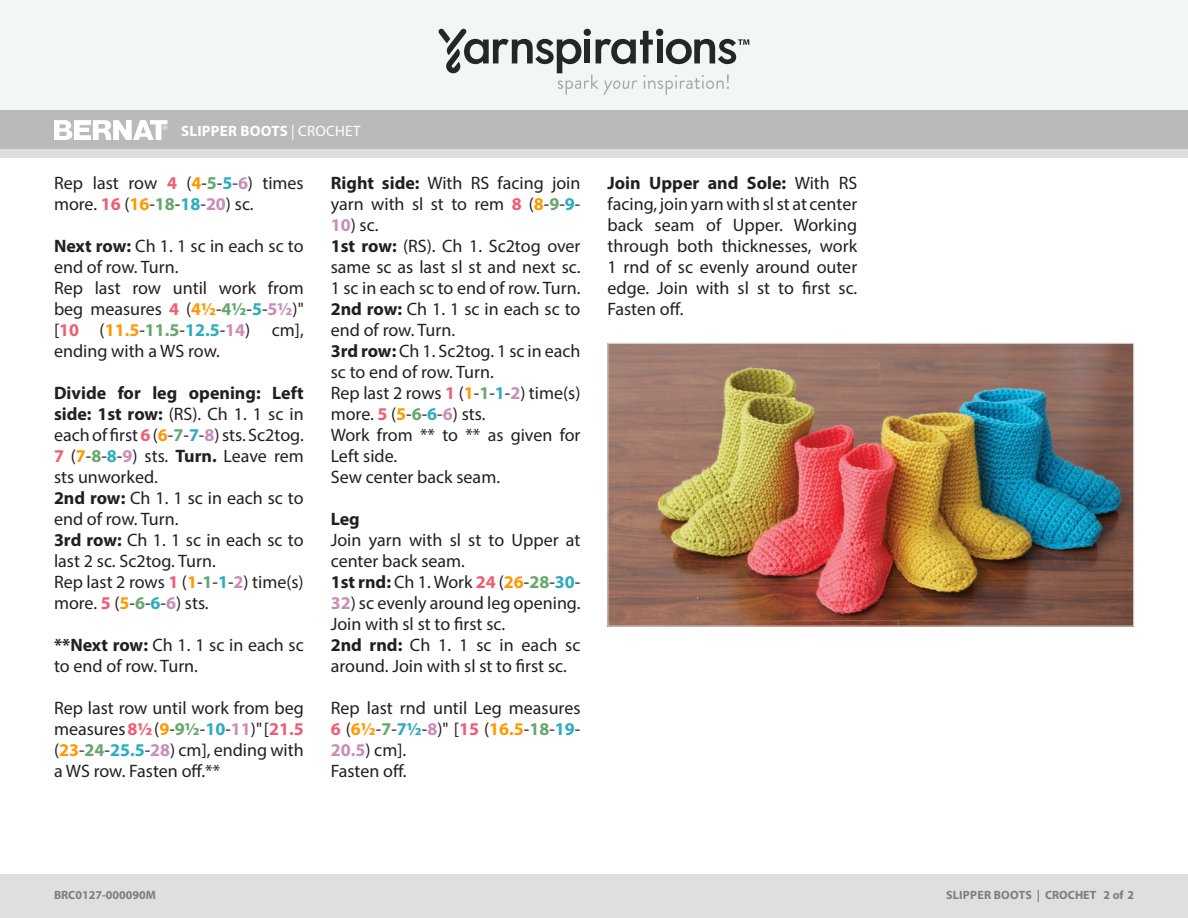
<style>
.page{position:relative;width:1188px;height:918px;background:#fff}
.page>*{position:absolute;margin:0;border:0;box-sizing:border-box;transform-origin:0 0}
.t1{font:18px/21px "Myriad Pro";color:#231f20}
.t2{font:700 18px "Myriad Pro";color:#231f20}
.Pattern_Title{font:700 15px "Myriad Pro";letter-spacing:.02em;color:#fff}
.t3{font:700 12px "Myriad Pro";color:#7d7e7c}
.s1{font-weight:400}
.s2{font-weight:700;color:#f05c73}
.s3{font-weight:700;color:#f90}
.s4{font-weight:700;color:#65a76c}
.s5{font-weight:700;color:#2aacc2}
.s6{font-weight:700;color:#c88eb8}
.s7{font-weight:700}
</style>
<div class="page">
<div style="left:0;top:875px;width:1188px;height:43px;background:#e0dfdf"></div>
<div style="left:0;top:149px;width:1188px;height:9px;background:#e0dfdf"></div>
<div style="left:0;top:0;width:1188px;height:111px;background:#f3f6f7"></div>
<div style="left:0;top:111px;width:1188px;height:38px;background:#bababa"></div>
<svg style="left:54px;top:120px;width:113px;height:20px"></svg>
<svg style="left:438px;top:29px;width:311px;height:66px"></svg>
<img style="left:610px;top:345px;width:522px;height:279px">
<div style="left:608px;top:343px;width:526px;height:283px;border:1px solid #ddd7d6"></div>
<p class="Pattern_Title" style="left:181px;top:121px;width:181px">SLIPPER BOOTS <span class="s1">| CROCHET</span></p>
<p class="t1" style="left:54px;top:172px;width:251px">Rep last row <span class="s2">4</span> (<span class="s3">4</span>-<span class="s4">5</span>-<span class="s5">5</span>-<span class="s6">6</span>) times more. <span class="s2">16</span> (<span class="s3">16</span>-<span class="s4">18</span>-<span class="s5">18</span>-<span class="s6">20</span>) sc.</p>
<p class="t1" style="left:54px;top:235px;width:251px"><span class="s7">Next row:</span> Ch 1. 1 sc in each sc to end of row. Turn.</p>
<p class="t1" style="left:54px;top:277px;width:251px;text-align:justify">Rep last row until work from beg measures <span class="s2">4</span> (<span class="s3">4½</span>-<span class="s4">4½</span>-<span class="s5">5</span>-<span class="s6">5½</span>)" [<span class="s2">10</span> (<span class="s3">11.5</span>-<span class="s4">11.5</span>-<span class="s5">12.5</span>-<span class="s6">14</span>) cm], ending with a WS row.</p>
<p class="t1" style="left:54px;top:382px;width:251px;text-align:justify"><span class="s7">Divide for leg opening: Left side: 1st row:</span> (RS). Ch 1. 1 sc in each of first <span class="s2">6</span>(<span class="s3">6</span>-<span class="s4">7</span>-<span class="s5">7</span>-<span class="s6">8</span>) sts. Sc2tog.<br><span class="s2">7</span> (<span class="s3">7</span>-<span class="s4">8</span>-<span class="s5">8</span>-<span class="s6">9</span>) sts. <span class="s7">Turn.</span> Leave rem sts unworked.</p>
<p class="t1" style="left:54px;top:487px;width:251px"><span class="s7">2nd row:</span> Ch 1. 1 sc in each sc to end of row. Turn.</p>
<p class="t1" style="left:54px;top:529px;width:251px"><span class="s7">3rd row:</span> Ch 1. 1 sc in each sc to last 2 sc. Sc2tog. Turn.</p>
<p class="t1" style="left:54px;top:571px;width:251px">Rep last 2 rows <span class="s2">1</span> (<span class="s3">1</span>-<span class="s4">1</span>-<span class="s5">1</span>-<span class="s6">2</span>) time(s) more. <span class="s2">5</span> (<span class="s3">5</span>-<span class="s4">6</span>-<span class="s5">6</span>-<span class="s6">6</span>) sts.</p>
<p class="t1" style="left:54px;top:634px;width:251px"><span class="s7">**Next row:</span> Ch 1. 1 sc in each sc to end of row. Turn.</p>
<p class="t1" style="left:54px;top:697px;width:251px;text-align:justify">Rep last row until work from beg measures <span class="s2">8½</span>(<span class="s3">9</span>-<span class="s4">9½</span>-<span class="s5">10</span>-<span class="s6">11</span>)" [<span class="s2">21.5 </span>(<span class="s3">23</span>-<span class="s4">24</span>-<span class="s5">25.5</span>-<span class="s6">28</span>) cm], ending with a WS row. Fasten off.**</p>
<p class="t1" style="left:331px;top:172px;width:251px"><span class="s7">Right side:</span> With RS facing join yarn with sl st to rem <span class="s2">8</span> (<span class="s3">8</span>-<span class="s4">9</span>-<span class="s5">9</span>-</p>
<p class="t1" style="left:331px;top:214px;width:49px"><span class="s6">10</span>) sc.</p>
<p class="t1" style="left:331px;top:235px;width:251px;text-align:justify"><span class="s7">1st row:</span> (RS). Ch 1. Sc2tog over same sc as last sl st and next sc.<br>1 sc in each sc to end of row. Turn.</p>
<p class="t1" style="left:331px;top:298px;width:251px"><span class="s7">2nd row:</span> Ch 1. 1 sc in each sc to end of row. Turn.</p>
<p class="t1" style="left:331px;top:340px;width:251px"><span class="s7">3rd row:</span> Ch 1. Sc2tog. 1 sc in each sc to end of row. Turn.</p>
<p class="t1" style="left:331px;top:382px;width:251px">Rep last 2 rows <span class="s2">1</span> (<span class="s3">1</span>-<span class="s4">1</span>-<span class="s5">1</span>-<span class="s6">2</span>) time(s) more. <span class="s2">5</span> (<span class="s3">5</span>-<span class="s4">6</span>-<span class="s5">6</span>-<span class="s6">6</span>) sts.</p>
<p class="t1" style="left:331px;top:424px;width:251px">Work from ** to ** as given for<br>Left side.</p>
<p class="t1" style="left:331px;top:466px;width:171px">Sew center back seam.</p>
<p class="t2" style="left:331px;top:507px;width:31px">Leg</p>
<p class="t1" style="left:331px;top:529px;width:251px">Join yarn with sl st to Upper at center back seam.</p>
<p class="t1" style="left:331px;top:571px;width:251px"><span class="s7">1st rnd:</span> Ch 1. Work <span class="s2">24</span> (<span class="s3">26</span>-<span class="s4">28</span>-<span class="s5">30</span>-</p>
<p class="t1" style="left:331px;top:592px;width:251px"><span class="s6">32</span>) sc evenly around leg opening.<br>Join with sl st to first sc.</p>
<p class="t1" style="left:331px;top:634px;width:251px"><span class="s7">2nd rnd:</span> Ch 1. 1 sc in each sc around. Join with sl st to first sc.</p>
<p class="t1" style="left:331px;top:697px;width:251px;text-align:justify">Rep last rnd until Leg measures <span class="s2">6</span> (<span class="s3">6½</span>-<span class="s4">7</span>-<span class="s5">7½</span>-<span class="s6">8</span>)" [<span class="s2">15</span> (<span class="s3">16.5</span>-<span class="s4">18</span>-<span class="s5">19</span>- <span class="s6">20.5</span>) cm].</p>
<p class="t1" style="left:331px;top:760px;width:77px">Fasten off.</p>
<p class="t1" style="left:608px;top:172px;width:251px;text-align:justify"><span class="s7">Join Upper and Sole:</span> With RS facing, join yarn with sl st at center back seam of Upper. Working through both thicknesses, work 1 rnd of sc evenly around outer edge. Join with sl st to first sc.<br>Fasten off.</p>
<p class="t3" style="left:54px;top:887px;width:104px">BRC0127-000090M</p>
<p class="t3" style="left:946px;top:887px;width:189px">SLIPPER BOOTS | CROCHET 2 of 2</p>
</div>
